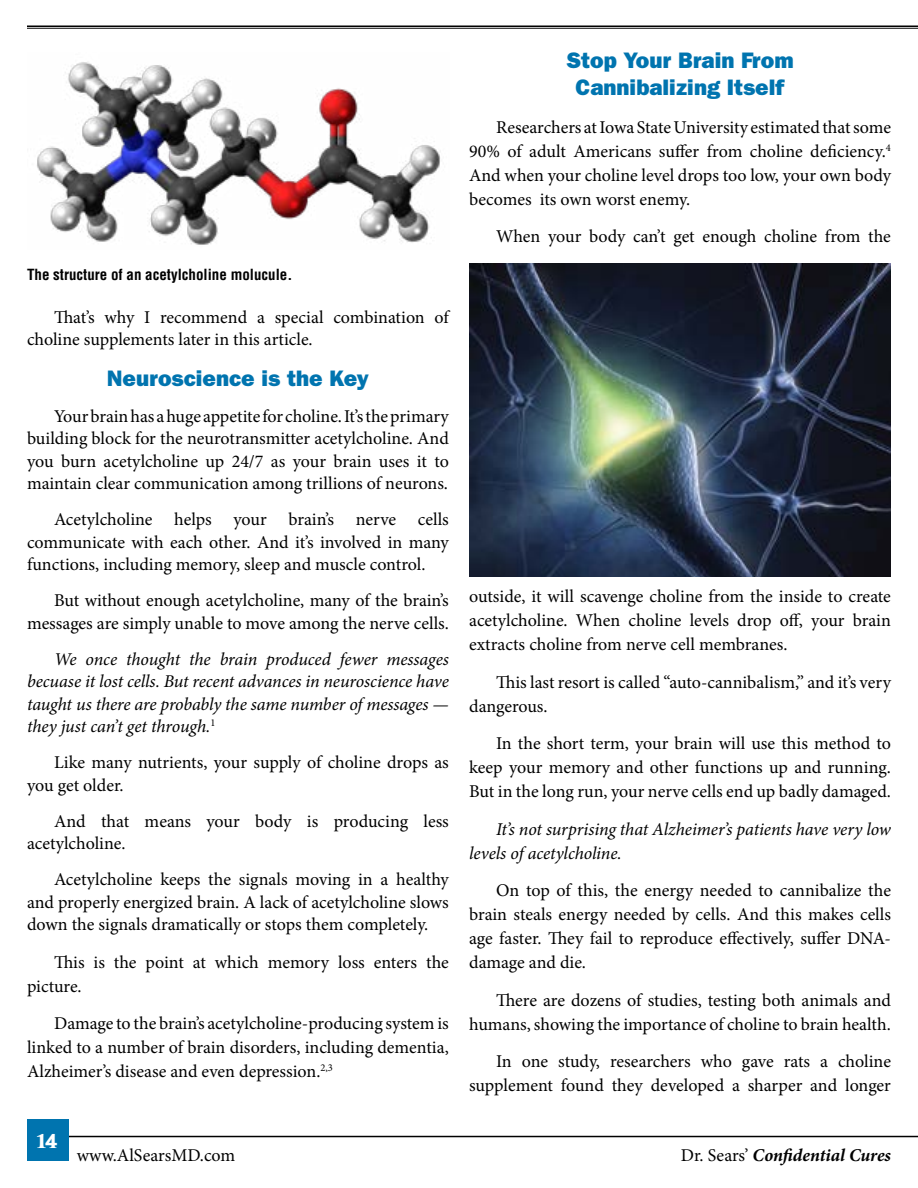
<style>
.page{position:relative;width:918px;height:1188px;background:#fff}
.page>*{position:absolute;margin:0;border:0;box-sizing:border-box;transform-origin:0 0}
.t1{font:22.5px/27px "ITC Franklin Gothic Std Hvy";color:#0074af;text-align:center}
.t2{font:18px/24px "Minion Pro";letter-spacing:-.005em;color:#000;text-align:justify}
.t3{font:italic 18px/22.5px "Minion Pro";letter-spacing:-.005em;color:#000;text-align:justify}
.t4{font:italic 700 18px "Minion Pro";letter-spacing:-.005em;color:#000}
.t5{font:700 18px "Penumbra Serif Std";color:#fff}
.t6{font:700 condensed 15px "Helvetica LT Std";color:#000}
.s1{font-weight:400;font-style:normal}
</style>
<div class="page">
<hr style="left:56px;top:1136px;width:862px;height:1px;background:#000">
<div style="left:27px;top:1120px;width:41px;height:41px;background:#0074af"></div>
<hr style="left:27px;top:26px;width:891px;height:1px;background:#000">
<hr style="left:27px;top:28px;width:891px;height:1px;background:#000">
<img style="left:37px;top:62px;width:404px;height:183px">
<img style="left:469px;top:264px;width:422px;height:313px">
<p class="t6" style="left:27px;top:266px;width:267px">The structure of an acetylcholine molucule.</p>
<p class="t2" style="left:27px;top:306px;width:423px;line-height:22.5px;text-indent:27px">That’s why I recommend a special combination of choline supplements later in this article.</p>
<p class="t1" style="left:107px;top:365px;width:264px">Neuroscience is the Key</p>
<p class="t2" style="left:27px;top:405px;width:423px;line-height:22.5px;text-indent:27px">Your brain has a huge appetite for choline. It’s the primary building block for the neurotransmitter acetylcholine. And you burn acetylcholine up 24/7 as your brain uses it to maintain clear communication among trillions of neurons.</p>
<p class="t2" style="left:27px;top:508px;width:423px;line-height:22.5px;text-indent:27px">Acetylcholine helps your brain’s nerve cells communicate with each other. And it’s involved in many functions, including memory, sleep and muscle control.</p>
<p class="t2" style="left:27px;top:589px;width:423px;line-height:22.5px;text-align:right">But without enough acetylcholine, many of the brain’s messages are simply unable to move among the nerve cells.</p>
<p class="t3" style="left:27px;top:648px;width:423px;text-indent:27px">We once thought the brain produced fewer messages becuase it lost cells. But recent advances in neuroscience have taught us there are probably the same number of messages — they just can’t get through.<sup>1</sup></p>
<p class="t2" style="left:27px;top:751px;width:423px;line-height:22.5px;text-indent:27px">Like many nutrients, your supply of choline drops as you get older.</p>
<p class="t2" style="left:27px;top:810px;width:423px;line-height:22.5px;text-indent:27px">And that means your body is producing less acetylcholine.</p>
<p class="t2" style="left:27px;top:868px;width:423px;line-height:22.5px;text-indent:27px">Acetylcholine keeps the signals moving in a healthy and properly energized brain. A lack of acetylcholine slows down the signals dramatically or stops them completely.</p>
<p class="t2" style="left:27px;top:950px;width:423px;text-indent:27px">This is the point at which memory loss enters the picture.</p>
<p class="t2" style="left:27px;top:1012px;width:423px;text-indent:27px">Damage to the brain’s acetylcholine-producing system is linked to a number of brain disorders, including dementia, Alzheimer’s disease and even depression.<sup>2,3</sup></p>
<p class="t1" style="left:566px;top:47px;width:229px">Stop Your Brain From<br>Cannibalizing Itself</p>
<p class="t2" style="left:469px;top:115px;width:423px;text-indent:27px">Researchers at Iowa State University estimated that some 90% of adult Americans suffer from choline deficiency.<sup>4<br></sup>And when your choline level drops too low, your own body becomes its own worst enemy.</p>
<p class="t2" style="left:496px;top:225px;width:396px">When your body can’t get enough choline from the</p>
<p class="t2" style="left:469px;top:585px;width:423px">outside, it will scavenge choline from the inside to create acetylcholine. When choline levels drop off, your brain extracts choline from nerve cell membranes.</p>
<p class="t2" style="left:469px;top:670px;width:423px;text-indent:27px">This last resort is called “auto-cannibalism,” and it’s very dangerous.</p>
<p class="t2" style="left:469px;top:732px;width:423px;text-indent:27px">In the short term, your brain will use this method to keep your memory and other functions up and running.<br>But in the long run, your nerve cells end up badly damaged.</p>
<p class="t3" style="left:469px;top:817px;width:423px;line-height:24px;text-indent:27px">It’s not surprising that Alzheimer’s patients have very low levels of acetylcholine.</p>
<p class="t2" style="left:469px;top:879px;width:423px;text-indent:27px">On top of this, the energy needed to cannibalize the brain steals energy needed by cells. And this makes cells age faster. They fail to reproduce effectively, suffer DNA&shy;damage and die.</p>
<p class="t2" style="left:469px;top:988px;width:423px;text-align:right">There are dozens of studies, testing both animals and humans, showing the importance of choline to brain health.</p>
<p class="t2" style="left:469px;top:1050px;width:423px;text-align:right">In one study, researchers who gave rats a choline supplement found they developed a sharper and longer</p>
<p class="t5" style="left:37px;top:1129px;width:22px">14</p>
<p class="t2" style="left:77px;top:1143px;width:160px">www.AlSearsMD.com</p>
<p class="t4" style="left:681px;top:1142px;width:212px"><span class="s1">Dr. Sears’</span> Confidential Cures</p>
</div>
